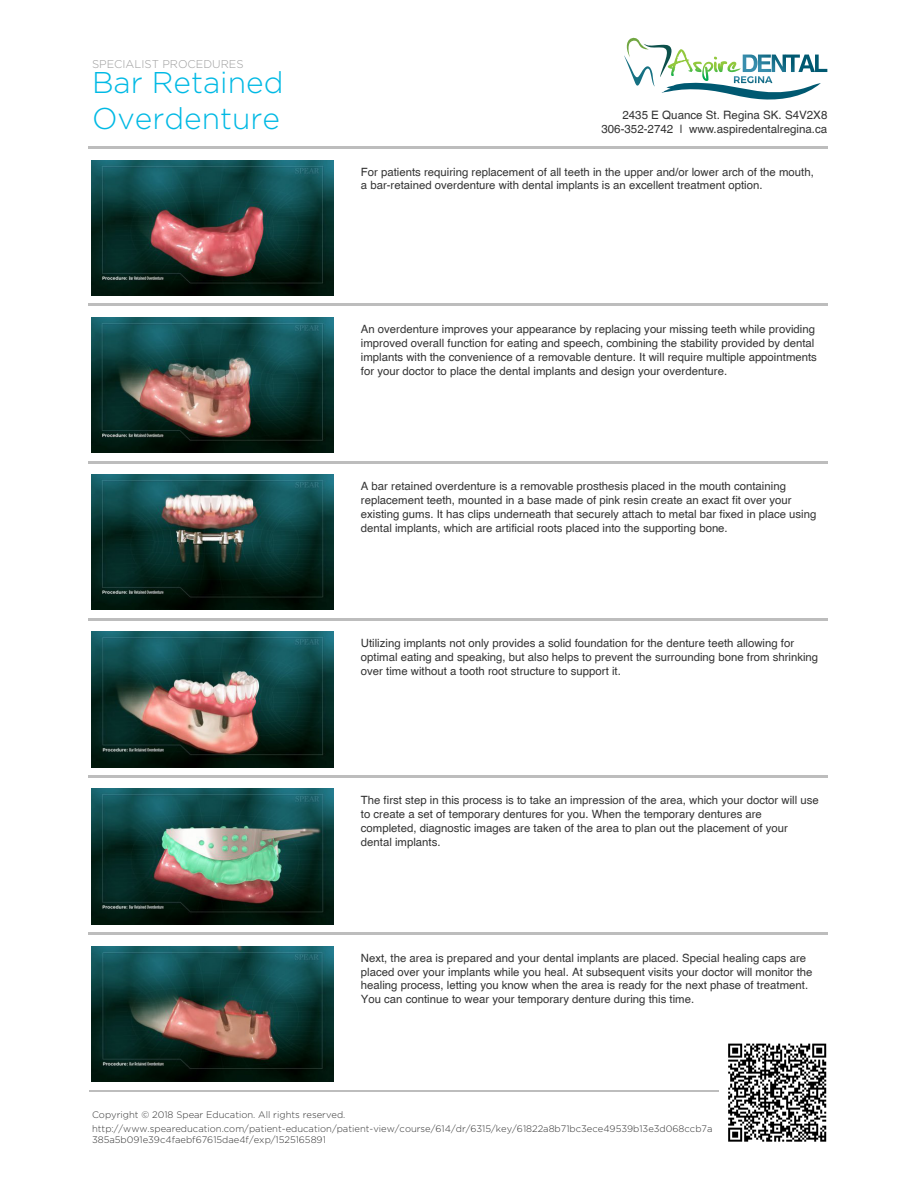
<style>
.page{position:relative;width:918px;height:1188px;background:#fff}
.page>*{position:absolute;margin:0;border:0;box-sizing:border-box;transform-origin:0 0}
.t1{font:300 30px/36px "Gotham HTF";color:#00b9e4}
.t2{font:11.55px/14px "Helvetica";color:#333;text-align:right}
.t3{font:11.4px/14px "Helvetica";color:#333}
.t4{font:300 11.25px "Gotham HTF";color:#9c9c9c}
.t5{font:300 9.45px/11.4px "Gotham HTF";color:#333}
</style>
<div class="page">
<svg style="left:728px;top:1043px;width:99px;height:99px"></svg>
<svg style="left:728px;top:1044px;width:98px;height:98px"></svg>
<hr style="left:89px;top:147px;width:739px;height:2px;background:#bdbdbd">
<img style="left:92px;top:160px;width:242px;height:136px">
<hr style="left:89px;top:304px;width:739px;height:2px;background:#bdbdbd">
<img style="left:92px;top:317px;width:242px;height:136px">
<hr style="left:89px;top:461px;width:739px;height:2px;background:#bdbdbd">
<img style="left:92px;top:475px;width:242px;height:135px">
<hr style="left:89px;top:618px;width:739px;height:2px;background:#bdbdbd">
<img style="left:92px;top:632px;width:242px;height:135px">
<hr style="left:89px;top:775px;width:739px;height:3px;background:#bdbdbd">
<img style="left:92px;top:789px;width:242px;height:135px">
<hr style="left:89px;top:933px;width:739px;height:2px;background:#bdbdbd">
<img style="left:92px;top:946px;width:242px;height:136px">
<hr style="left:89px;top:1090px;width:629px;height:2px;background:#bdbdbd">
<svg style="left:624px;top:37px;width:203px;height:63px"></svg>
<p class="t4" style="left:92px;top:58px;width:153px">SPECIALIST PROCEDURES</p>
<h1 class="t1" style="left:92px;top:64px;width:193px">Bar Retained<br>Overdenture</h1>
<p class="t2" style="left:601px;top:108px;width:228px">2435 E Quance St. Regina SK. S4V2X8<br>306-352-2742 | www.aspiredentalregina.ca</p>
<p class="t3" style="left:361px;top:164px;width:454px">For patients requiring replacement of all teeth in the upper and/or lower arch of the mouth, a bar-retained overdenture with dental implants is an excellent treatment option.</p>
<p class="t3" style="left:361px;top:321px;width:458px">An overdenture improves your appearance by replacing your missing teeth while providing improved overall function for eating and speech, combining the stability provided by dental implants with the convenience of a removable denture. It will require multiple appointments for your doctor to place the dental implants and design your overdenture.</p>
<p class="t3" style="left:361px;top:479px;width:457px">A bar retained overdenture is a removable prosthesis placed in the mouth containing replacement teeth, mounted in a base made of pink resin create an exact fit over your existing gums. It has clips underneath that securely attach to metal bar fixed in place using dental implants, which are artificial roots placed into the supporting bone.</p>
<p class="t3" style="left:361px;top:636px;width:459px">Utilizing implants not only provides a solid foundation for the denture teeth allowing for optimal eating and speaking, but also helps to prevent the surrounding bone from shrinking over time without a tooth root structure to support it.</p>
<p class="t3" style="left:361px;top:793px;width:460px">The first step in this process is to take an impression of the area, which your doctor will use to create a set of temporary dentures for you. When the temporary dentures are completed, diagnostic images are taken of the area to plan out the placement of your dental implants.</p>
<p class="t3" style="left:361px;top:950px;width:453px">Next, the area is prepared and your dental implants are placed. Special healing caps are placed over your implants while you heal. At subsequent visits your doctor will monitor the healing process, letting you know when the area is ready for the next phase of treatment.<br>You can continue to wear your temporary denture during this time.</p>
<p class="t5" style="left:92px;top:1109px;width:255px">Copyright © 2018 Spear Education. All rights reserved.</p>
<p class="t5" style="left:92px;top:1123px;width:622px">http://www.speareducation.com/patient-education/patient-view/course/614/dr/6315/key/61822a8b71bc3ece49539b13e3d068ccb7a<br>385a5b091e39c4faebf67615dae4f/exp/1525165891</p>
</div>
